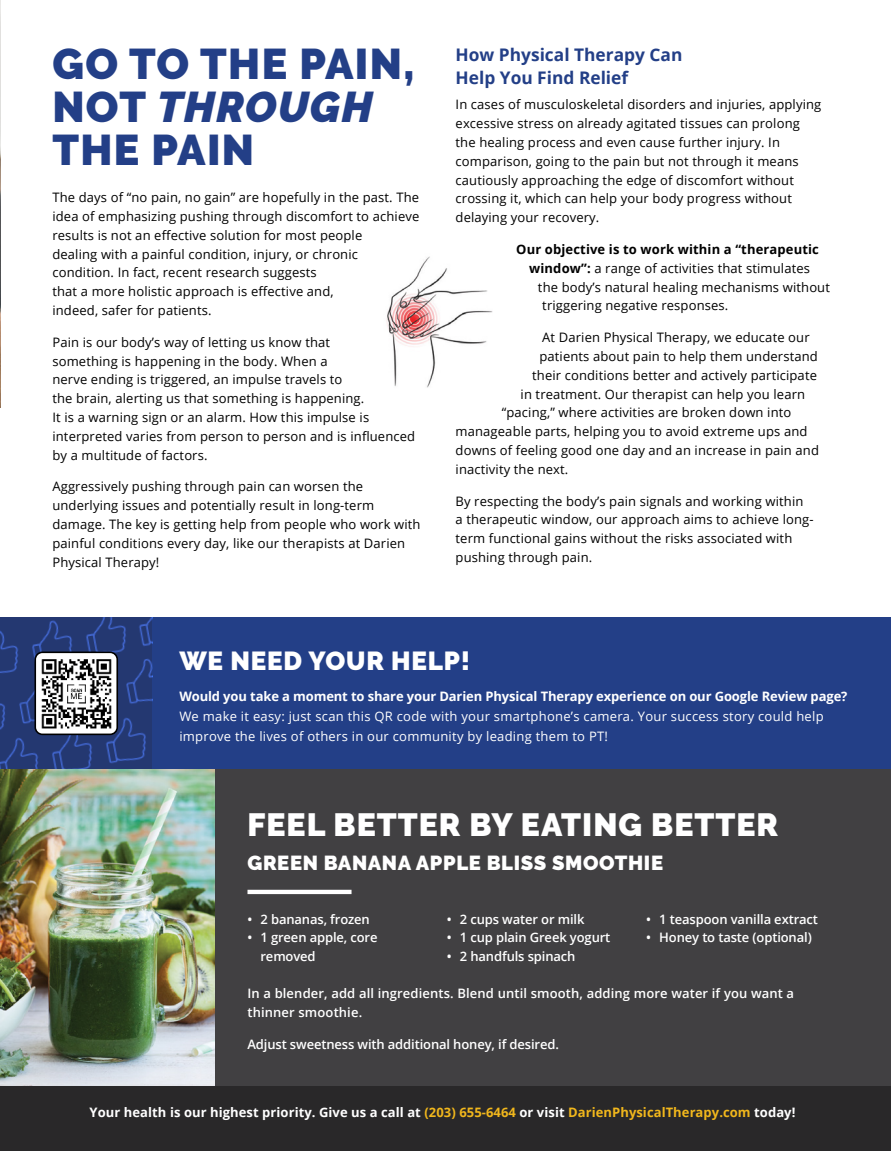
<style>
.page{position:relative;width:891px;height:1151px;background:#fff}
.page>*{position:absolute;margin:0;border:0;box-sizing:border-box;transform-origin:0 0}
.t1{font:900 42.75px/42.8px "Raleway";letter-spacing:.03em;color:#233f87}
.t2{font:900 31.95px "Raleway";letter-spacing:.03em;color:#fff}
.t3{font:900 26.1px "Raleway";letter-spacing:.03em;color:#fff}
.t4{font:900 20.25px "Raleway";letter-spacing:.03em;color:#fff}
.t5{font:700 17.32px/23.2px "Open Sans";color:#233f87}
.t6{font:13.05px/18.7px "Open Sans";letter-spacing:.01em;color:#000}
.t7{font:13.05px/20.2px "Open Sans";letter-spacing:.02em;color:#fff}
.t8{font:600 13.05px/18.7px "Open Sans";letter-spacing:-.01em;color:#fff}
.t9{font:700 13.05px "Open Sans";letter-spacing:.005em;color:#fff}
.t10{font:600 13.05px/18.7px "Open Sans";letter-spacing:.01em;color:#fff}
.t11{font:700 13.05px "Open Sans";letter-spacing:.01em;color:#000}
.s1{font-style:italic}
.s2{font-weight:700}
.s3{color:#f1b71c}
</style>
<div class="page">
<div style="left:0;top:1085px;width:891px;height:65px;background:#292829"></div>
<div style="left:152px;top:617px;width:739px;height:152px;background:#233f87"></div>
<img style="left:0;top:617px;width:152px;height:152px">
<img style="left:35px;top:652px;width:82px;height:82px">
<div style="left:34px;top:651px;width:84px;height:84px;border:2px solid #000;border-radius:7px"></div>
<img style="left:0;top:0;width:1px;height:407px">
<div style="left:215px;top:769px;width:676px;height:316px;background:#414042"></div>
<img style="left:0;top:769px;width:215px;height:316px">
<svg style="left:248px;top:889px;width:104px;height:4px"></svg>
<img style="left:386px;top:256px;width:107px;height:132px">
<p class="t1" style="left:52px;top:43px;width:363px">GO TO THE PAIN,<br>NOT <span class="s1">THROUGH<br></span>THE PAIN</p>
<p class="t6" style="left:52px;top:188px;width:368px">The days of “no pain, no gain” are hopefully in the past. The idea of emphasizing pushing through discomfort to achieve results is not an effective solution for most people<br>dealing with a painful condition, injury, or chronic condition. In fact, recent research suggests<br>that a more holistic approach is effective and,<br>indeed, safer for patients.</p>
<p class="t6" style="left:52px;top:332px;width:364px">Pain is our body’s way of letting us know that<br>something is happening in the body. When a<br>nerve ending is triggered, an impulse travels to<br>the brain, alerting us that something is happening.<br>It is a warning sign or an alarm. How this impulse is interpreted varies from person to person and is influenced by a multitude of factors.</p>
<p class="t6" style="left:52px;top:477px;width:370px">Aggressively pushing through pain can worsen the underlying issues and potentially result in long-term damage. The key is getting help from people who work with painful conditions every day, like our therapists at Darien Physical Therapy!</p>
<p class="t5" style="left:456px;top:43px;width:228px">How Physical Therapy Can<br>Help You Find Relief</p>
<p class="t6" style="left:456px;top:95px;width:367px">In cases of musculoskeletal disorders and injuries, applying excessive stress on already agitated tissues can prolong the healing process and even cause further injury. In comparison, going to the pain but not through it means cautiously approaching the edge of discomfort without crossing it, which can help your body progress without delaying your recovery.</p>
<p class="t11" style="left:516px;top:240px;width:304px">Our objective is to work within a “therapeutic</p>
<p class="t6" style="left:529px;top:258px;width:282px"><span class="s2">window”:</span> a range of activities that stimulates</p>
<p class="t6" style="left:538px;top:277px;width:294px">the body’s natural healing mechanisms without</p>
<p class="t6" style="left:542px;top:296px;width:188px">triggering negative responses.</p>
<p class="t6" style="left:542px;top:328px;width:269px">At Darien Physical Therapy, we educate our</p>
<p class="t6" style="left:539px;top:346px;width:280px">patients about pain to help them understand</p>
<p class="t6" style="left:532px;top:365px;width:286px">their conditions better and actively participate</p>
<p class="t6" style="left:521px;top:384px;width:286px">in treatment. Our therapist can help you learn</p>
<p class="t6" style="left:502px;top:403px;width:291px">“pacing,” where activities are broken down into</p>
<p class="t6" style="left:456px;top:421px;width:353px">manageable parts, helping you to avoid extreme ups and</p>
<p class="t6" style="left:456px;top:440px;width:365px">downs of feeling good one day and an increase in pain and</p>
<p class="t6" style="left:456px;top:459px;width:114px">inactivity the next.</p>
<p class="t6" style="left:456px;top:491px;width:360px">By respecting the body’s pain signals and working within a therapeutic window, our approach aims to achieve long&shy;term functional gains without the risks associated with pushing through pain.</p>
<p class="t3" style="left:179px;top:645px;width:292px">WE NEED YOUR HELP!</p>
<p class="t7" style="left:179px;top:685px;width:670px"><span class="s2">Would you take a moment to share your Darien Physical Therapy experience on our Google Review page?<br></span>We make it easy: just scan this QR code with your smartphone’s camera. Your success story could help improve the lives of others in our community by leading them to PT!</p>
<p class="t2" style="left:248px;top:806px;width:532px">FEEL BETTER BY EATING BETTER</p>
<p class="t4" style="left:248px;top:851px;width:417px">GREEN BANANA APPLE BLISS SMOOTHIE</p>
<p class="t8" style="left:248px;top:909px;width:124px">• 2 bananas, frozen</p>
<p class="t8" style="left:261px;top:927px;width:119px;text-indent:-13px">• 1 green apple, core removed</p>
<p class="t8" style="left:447px;top:909px;width:139px">• 2 cups water or milk</p>
<p class="t8" style="left:447px;top:927px;width:165px">• 1 cup plain Greek yogurt</p>
<p class="t8" style="left:447px;top:946px;width:130px">• 2 handfuls spinach</p>
<p class="t8" style="left:646px;top:909px;width:173px">• 1 teaspoon vanilla extract</p>
<p class="t8" style="left:646px;top:927px;width:167px">• Honey to taste (optional)</p>
<p class="t10" style="left:247px;top:983px;width:548px">In a blender, add all ingredients. Blend until smooth, adding more water if you want a thinner smoothie.</p>
<p class="t8" style="left:247px;top:1034px;width:313px">Adjust sweetness with additional honey, if desired.</p>
<p class="t9" style="left:90px;top:1102px;width:707px">Your health is our highest priority. Give us a call at <span class="s3">(203) 655-6464</span> or visit <span class="s3">DarienPhysicalTherapy.com</span> today!</p>
</div>
